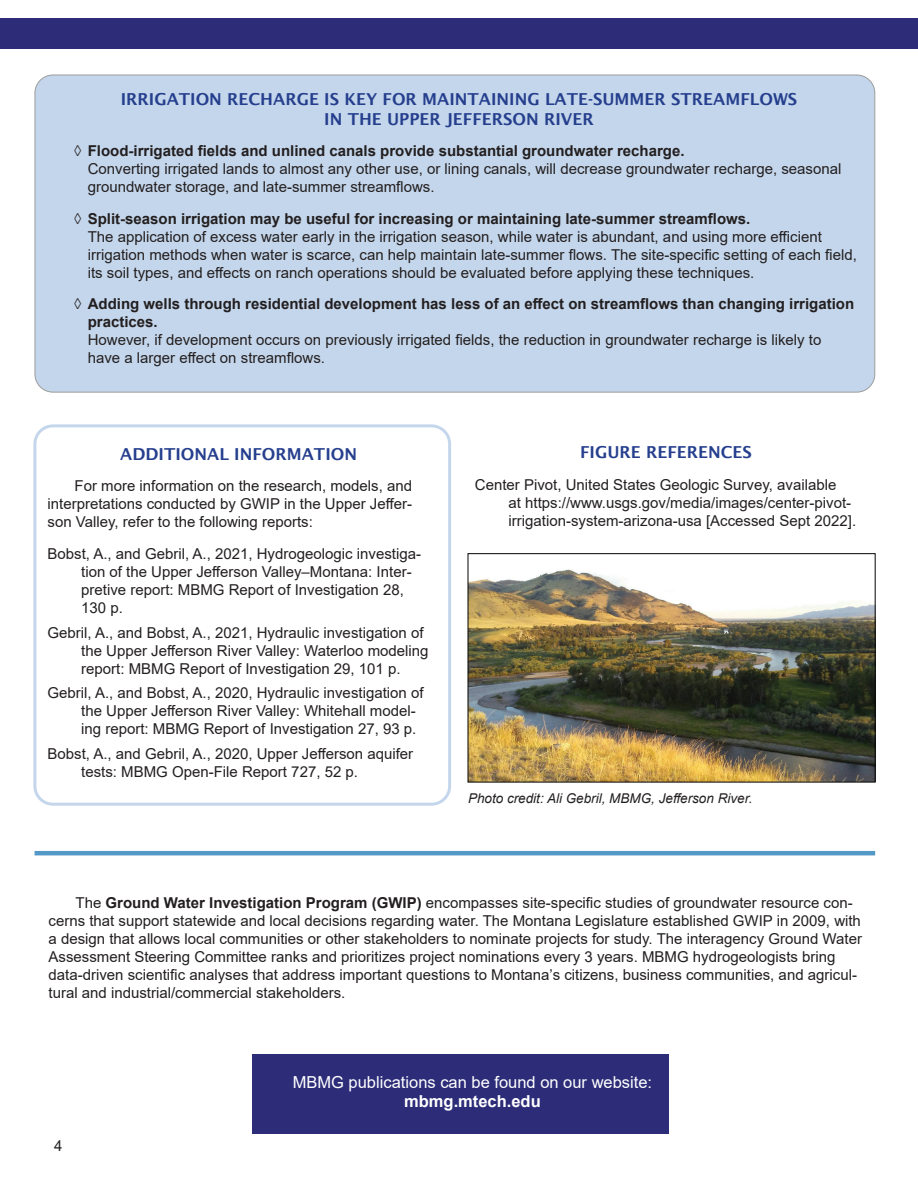
<style>
.page{position:relative;width:918px;height:1188px;background:#fff}
.page>*{position:absolute;margin:0;border:0;box-sizing:border-box;transform-origin:0 0}
.t1{font:600 16.5px/19.8px "Lucida Sans";color:#253f8e;text-align:center}
.t2{font:16.5px "Arial";color:#fff}
.t3{font:700 16.5px "Arial";color:#fff}
.References{font:15px/18px "Arial";color:#231f20}
.t4{font:italic 13.5px "Arial";color:#231f20}
.s1{font-weight:700}
</style>
<div class="page">
<div style="left:35px;top:75px;width:840px;height:317px;background:#c4d6eb;border-radius:18px"></div>
<div style="left:0;top:19px;width:918px;height:30px;background:#2c2c79"></div>
<div style="left:33px;top:424px;width:418px;height:382px;border:3px solid #6c99ce;border-radius:18px"></div>
<hr style="left:35px;top:851px;width:840px;height:4px;background:#5498c8">
<div style="left:252px;top:1054px;width:417px;height:80px;background:#2c2c79"></div>
<img style="left:470px;top:569px;width:404px;height:211px">
<div style="left:468px;top:553px;width:408px;height:229px;border:1px solid #040503"></div>
<h1 class="t1" style="left:121px;top:89px;width:678px">IRRIGATION RECHARGE IS KEY FOR MAINTAINING LATE-SUMMER STREAMFLOWS<br>IN THE UPPER JEFFERSON RIVER</h1>
<p class="References" style="left:88px;top:142px;width:755px;text-indent:-14px"><span class="s1">◊ Flood-irrigated fields and unlined canals provide substantial groundwater recharge.<br></span>Converting irrigated lands to almost any other use, or lining canals, will decrease groundwater recharge, seasonal groundwater storage, and late-summer streamflows.</p>
<p class="References" style="left:88px;top:209px;width:771px;text-indent:-14px"><span class="s1">◊ Split-season irrigation may be useful for increasing or maintaining late-summer streamflows.<br></span>The application of excess water early in the irrigation season, while water is abundant, and using more efficient irrigation methods when water is scarce, can help maintain late-summer flows. The site-specific setting of each field, its soil types, and effects on ranch operations should be evaluated before applying these techniques.</p>
<p class="References" style="left:88px;top:295px;width:768px;text-indent:-14px"><span class="s1">◊ Adding wells through residential development has less of an effect on streamflows than changing irrigation practices.<br></span>However, if development occurs on previously irrigated fields, the reduction in groundwater recharge is likely to have a larger effect on streamflows.</p>
<h1 class="t1" style="left:120px;top:444px;width:238px">ADDITIONAL INFORMATION</h1>
<p class="References" style="left:48px;top:477px;width:366px;text-align:justify;text-indent:27px">For more information on the research, models, and interpretations conducted by GWIP in the Upper Jeffer&shy;son Valley, refer to the following reports:</p>
<p class="References" style="left:81px;top:544px;width:341px;text-indent:-34px">Bobst, A., and Gebril, A., 2021, Hydrogeologic investiga&shy;tion of the Upper Jefferson Valley–Montana: Inter&shy;pretive report: MBMG Report of Investigation 28, 130 p.</p>
<p class="References" style="left:81px;top:623px;width:349px;text-indent:-34px">Gebril, A., and Bobst, A., 2021, Hydraulic investigation of the Upper Jefferson River Valley: Waterloo modeling report: MBMG Report of Investigation 29, 101 p.</p>
<p class="References" style="left:81px;top:684px;width:344px;text-indent:-34px">Gebril, A., and Bobst, A., 2020, Hydraulic investigation of the Upper Jefferson River Valley: Whitehall model&shy;ing report: MBMG Report of Investigation 27, 93 p.</p>
<p class="References" style="left:81px;top:745px;width:333px;text-indent:-34px">Bobst, A., and Gebril, A., 2020, Upper Jefferson aquifer tests: MBMG Open-File Report 727, 52 p.</p>
<h1 class="t1" style="left:580px;top:442px;width:173px">FIGURE REFERENCES</h1>
<p class="References" style="left:509px;top:475px;width:349px;text-indent:-34px">Center Pivot, United States Geologic Survey, available<br>at https://www.usgs.gov/media/images/center-pivot&shy;irrigation-system-arizona-usa [Accessed Sept 2022].</p>
<p class="t4" style="left:468px;top:789px;width:286px">Photo credit: Ali Gebril, MBMG, Jefferson River.</p>
<p class="References" style="left:49px;top:894px;width:815px;text-indent:27px">The <span class="s1">Ground Water Investigation Program (GWIP)</span> encompasses site-specific studies of groundwater resource con&shy;cerns that support statewide and local decisions regarding water. The Montana Legislature established GWIP in 2009, with a design that allows local communities or other stakeholders to nominate projects for study. The interagency Ground Water Assessment Steering Committee ranks and prioritizes project nominations every 3 years. MBMG hydrogeologists bring data-driven scientific analyses that address important questions to Montana’s citizens, business communities, and agricul&shy;tural and industrial/commercial stakeholders.</p>
<p class="References" style="left:54px;top:1137px;width:10px">4</p>
<p class="t2" style="left:293px;top:1071px;width:361px">MBMG publications can be found on our website:</p>
<p class="t3" style="left:404px;top:1090px;width:138px">mbmg.mtech.edu</p>
</div>
